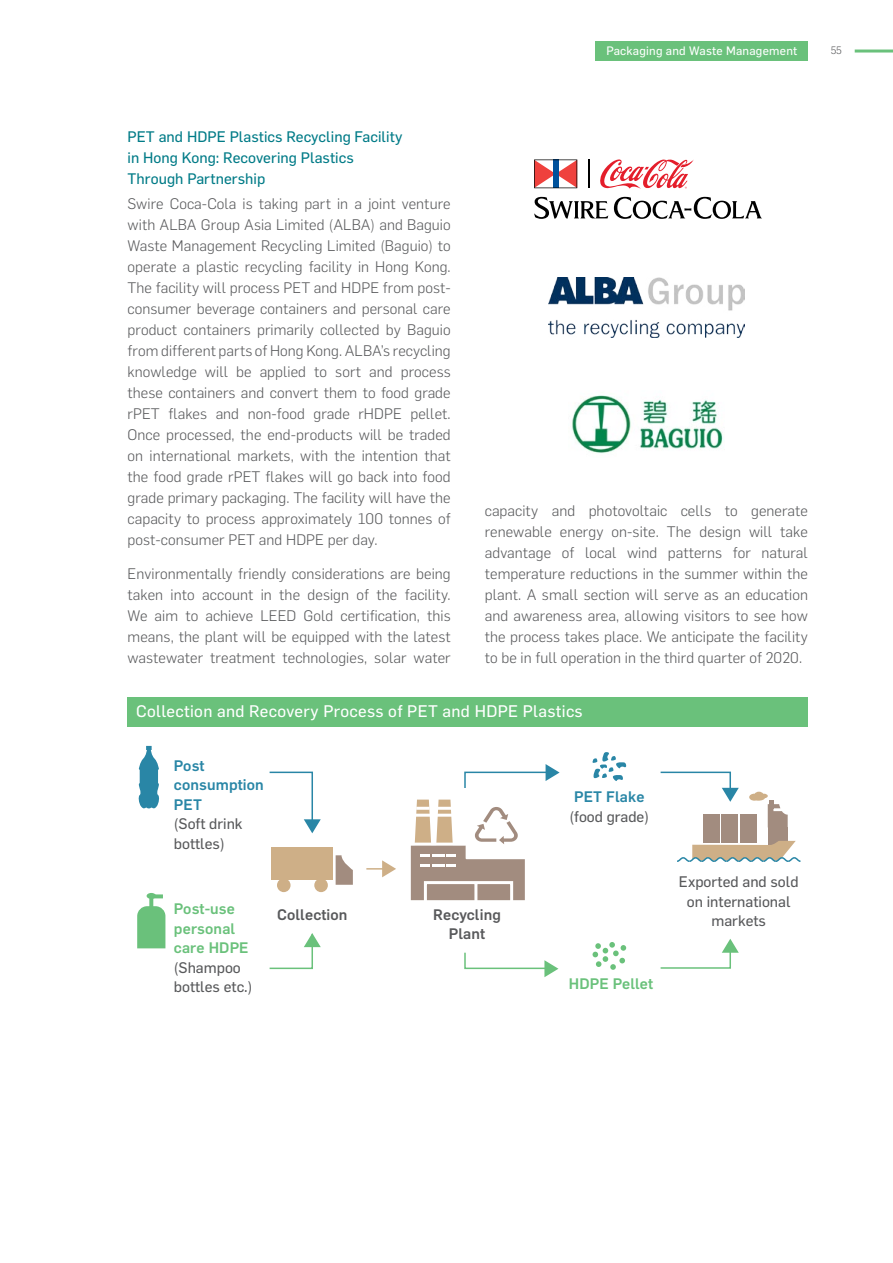
<style>
.page{position:relative;width:893px;height:1263px;background:#fff}
.page>*{position:absolute;margin:0;border:0;box-sizing:border-box;transform-origin:0 0}
.t1{font:16.5px "Flama Basic";letter-spacing:.02em;color:#fff}
.Text_E{font:300 15px/21px "Flama";letter-spacing:.005em;color:#58595b;text-align:justify}
.t2{font:15px/19.5px "Flama Basic";color:#58595b}
.Head_2_E{font:15px/21px "Flama Basic";letter-spacing:.005em;color:#007b87}
.t3{font:500 15px/19.5px "Flama";letter-spacing:.01em;color:#6ac17b}
.t4{font:500 15px/19.5px "Flama";letter-spacing:.01em;color:#2986a6}
.t5{font:500 15px "Flama";letter-spacing:.01em;color:#58595b}
.t6{font:12px "Flama Basic";letter-spacing:.02em;color:#fff}
.t7{font:300 10.5px "Flama";color:#58595b}
</style>
<div class="page">
<hr style="left:855px;top:50px;width:38px;height:3px;background:#6ac17b">
<div style="left:596px;top:41px;width:212px;height:20px;background:#6ac17b"></div>
<div style="left:128px;top:697px;width:680px;height:30px;background:#6ac17b"></div>
<div style="left:272px;top:847px;width:61px;height:33px;background:#ceaf87"></div>
<svg style="left:336px;top:855px;width:17px;height:30px"></svg>
<div style="left:314px;top:878px;width:14px;height:14px;background:#ceaf87;border-radius:50%"></div>
<div style="left:277px;top:878px;width:14px;height:14px;background:#ceaf87;border-radius:50%"></div>
<svg style="left:138px;top:746px;width:21px;height:63px"></svg>
<svg style="left:137px;top:894px;width:28px;height:54px"></svg>
<div style="left:147px;top:893px;width:9px;height:6px;background:#6ac17b;border-radius:50%"></div>
<svg style="left:592px;top:752px;width:35px;height:29px"></svg>
<svg style="left:592px;top:942px;width:34px;height:28px"></svg>
<div style="left:768px;top:827px;width:20px;height:20px;background:#a28c7f"></div>
<div style="left:703px;top:815px;width:16px;height:28px;background:#a28c7f"></div>
<div style="left:721px;top:815px;width:17px;height:28px;background:#a28c7f"></div>
<div style="left:740px;top:815px;width:16px;height:28px;background:#a28c7f"></div>
<svg style="left:749px;top:792px;width:39px;height:39px"></svg>
<svg style="left:677px;top:841px;width:124px;height:21px"></svg>
<svg style="left:410px;top:800px;width:115px;height:101px"></svg>
<svg style="left:269px;top:771px;width:52px;height:62px"></svg>
<svg style="left:366px;top:860px;width:30px;height:17px"></svg>
<svg style="left:464px;top:764px;width:96px;height:24px"></svg>
<svg style="left:660px;top:771px;width:79px;height:31px"></svg>
<svg style="left:660px;top:939px;width:79px;height:30px"></svg>
<svg style="left:269px;top:933px;width:52px;height:37px"></svg>
<svg style="left:464px;top:952px;width:94px;height:25px"></svg>
<img style="left:572px;top:395px;width:152px;height:59px">
<img style="left:549px;top:278px;width:195px;height:59px">
<svg style="left:534px;top:197px;width:74px;height:22px"></svg>
<svg style="left:614px;top:197px;width:148px;height:22px"></svg>
<svg style="left:600px;top:159px;width:94px;height:30px"></svg>
<svg style="left:534px;top:159px;width:43px;height:29px"></svg>
<svg style="left:589px;top:159px;width:1px;height:29px"></svg>
<p class="t6" style="left:606px;top:42px;width:192px">Packaging and Waste Management</p>
<p class="t7" style="left:831px;top:44px;width:13px">55</p>
<p class="Head_2_E" style="left:128px;top:125px;width:276px">PET and HDPE Plastics Recycling Facility in Hong Kong: Recovering Plastics<br>Through Partnership</p>
<p class="Text_E" style="left:128px;top:192px;width:325px">Swire Coca-Cola is taking part in a joint venture with ALBA Group Asia Limited (ALBA) and Baguio Waste Management Recycling Limited (Baguio) to operate a plastic recycling facility in Hong Kong.<br>The facility will process PET and HDPE from post&shy;consumer beverage containers and personal care product containers primarily collected by Baguio from different parts of Hong Kong. ALBA’s recycling knowledge will be applied to sort and process these containers and convert them to food grade rPET flakes and non-food grade rHDPE pellet.<br>Once processed, the end-products will be traded on international markets, with the intention that the food grade rPET flakes will go back into food grade primary packaging. The facility will have the capacity to process approximately 100 tonnes of post-consumer PET and HDPE per day.</p>
<p class="Text_E" style="left:128px;top:562px;width:325px">Environmentally friendly considerations are being taken into account in the design of the facility.<br>We aim to achieve LEED Gold certification, this means, the plant will be equipped with the latest wastewater treatment technologies, solar water</p>
<p class="Text_E" style="left:485px;top:499px;width:325px">capacity and photovoltaic cells to generate renewable energy on-site. The design will take advantage of local wind patterns for natural temperature reductions in the summer within the plant. A small section will serve as an education and awareness area, allowing visitors to see how the process takes place. We anticipate the facility to be in full operation in the third quarter of 2020.</p>
<p class="t1" style="left:136px;top:699px;width:448px">Collection and Recovery Process of PET and HDPE Plastics</p>
<p class="t4" style="left:174px;top:754px;width:91px">Post consumption<br>PET</p>
<p class="t2" style="left:174px;top:813px;width:70px">(Soft drink bottles)</p>
<p class="t4" style="left:574px;top:786px;width:72px">PET Flake</p>
<p class="t2" style="left:570px;top:806px;width:81px">(food grade)</p>
<p class="t3" style="left:174px;top:898px;width:76px">Post-use personal care HDPE</p>
<p class="t2" style="left:174px;top:957px;width:80px">(Shampoo bottles etc.)</p>
<p class="t5" style="left:277px;top:904px;width:72px">Collection</p>
<p class="t5" style="left:433px;top:904px;width:69px">Recycling</p>
<p class="t5" style="left:449px;top:923px;width:38px">Plant</p>
<p class="t3" style="left:569px;top:972px;width:86px">HDPE Pellet</p>
<p class="t2" style="left:679px;top:871px;width:121px;text-align:center">Exported and sold on international markets</p>
</div>
